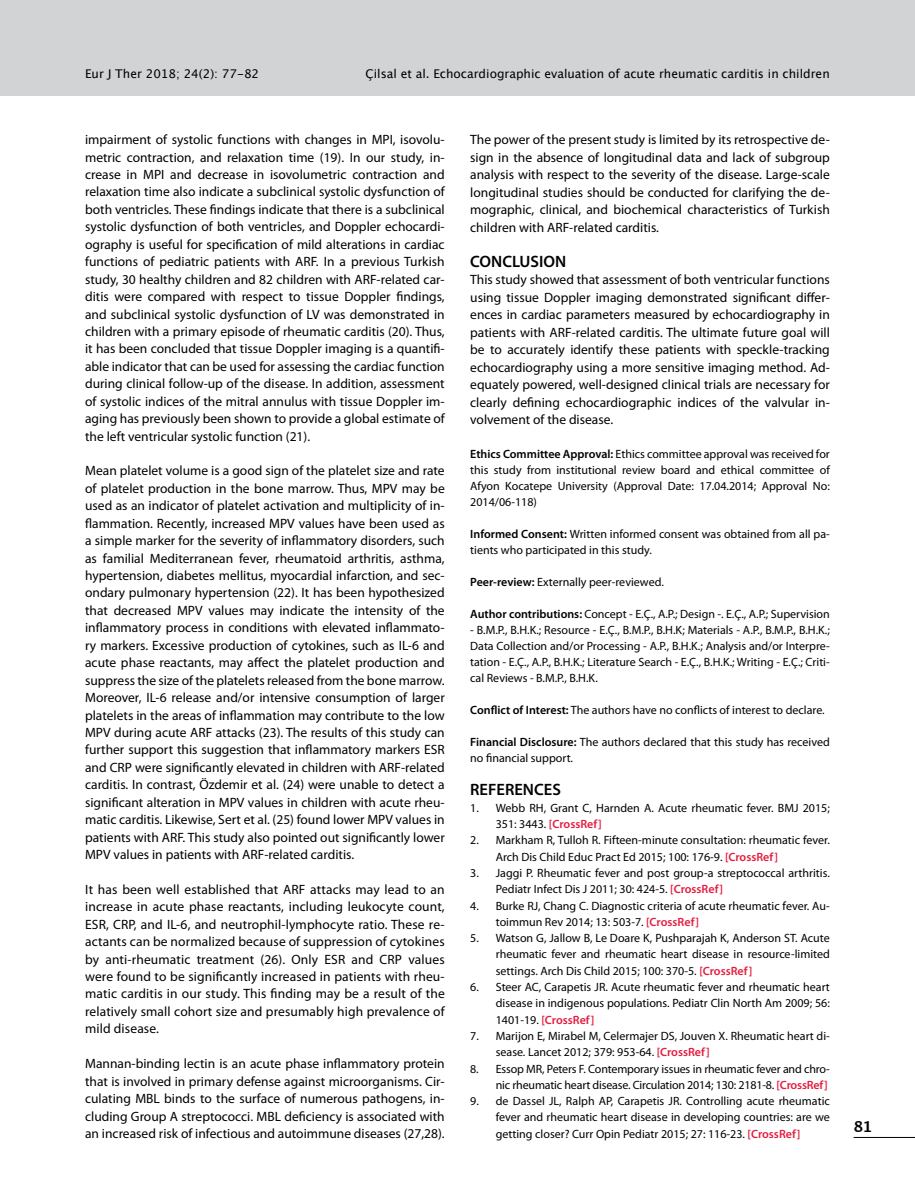
<style>
.page{position:relative;width:915px;height:1191px;background:#fff}
.page>*{position:absolute;margin:0;border:0;box-sizing:border-box;transform-origin:0 0}
.t1{font:600 16.5px "Myriad Pro";color:#000}
.t2{font:700 15px "Lucida Grande";color:#000}
.t3{font:13.5px/17.4px "Myriad Pro";color:#000;text-align:justify}
.t4{font:12px/16.4px "Myriad Pro";color:#000}
.t5{font:12px "Lucida Grande";color:#000}
.s1{font-weight:600}
.s2{font-weight:600;color:#e41d3f}
</style>
<div class="page">
<div style="left:0;top:0;width:914px;height:95px;background:#d1d3d4"></div>
<hr style="left:853px;top:1137px;width:61px;height:1px;background:#000">
<p class="t5" style="left:85px;top:66px;width:175px">Eur J Ther 2018; 24(2): 77-82</p>
<p class="t5" style="left:365px;top:66px;width:465px">Çilsal et al. Echocardiographic evaluation of acute rheumatic carditis in children</p>
<p class="t3" style="left:85px;top:131px;width:361px">impairment of systolic functions with changes in MPI, isovolu&shy;metric contraction, and relaxation time (19). In our study, in&shy;crease in MPI and decrease in isovolumetric contraction and relaxation time also indicate a subclinical systolic dysfunction of both ventricles. These findings indicate that there is a subclinical systolic dysfunction of both ventricles, and Doppler echocardi&shy;ography is useful for specification of mild alterations in cardiac functions of pediatric patients with ARF. In a previous Turkish study, 30 healthy children and 82 children with ARF-related car&shy;ditis were compared with respect to tissue Doppler findings, and subclinical systolic dysfunction of LV was demonstrated in children with a primary episode of rheumatic carditis (20). Thus, it has been concluded that tissue Doppler imaging is a quantifi&shy;able indicator that can be used for assessing the cardiac function during clinical follow-up of the disease. In addition, assessment of systolic indices of the mitral annulus with tissue Doppler im&shy;aging has previously been shown to provide a global estimate of the left ventricular systolic function (21).</p>
<p class="t3" style="left:85px;top:462px;width:361px">Mean platelet volume is a good sign of the platelet size and rate of platelet production in the bone marrow. Thus, MPV may be used as an indicator of platelet activation and multiplicity of in&shy;flammation. Recently, increased MPV values have been used as a simple marker for the severity of inflammatory disorders, such as familial Mediterranean fever, rheumatoid arthritis, asthma, hypertension, diabetes mellitus, myocardial infarction, and sec&shy;ondary pulmonary hypertension (22). It has been hypothesized that decreased MPV values may indicate the intensity of the inflammatory process in conditions with elevated inflammato&shy;ry markers. Excessive production of cytokines, such as IL-6 and acute phase reactants, may affect the platelet production and suppress the size of the platelets released from the bone marrow.<br>Moreover, IL-6 release and/or intensive consumption of larger platelets in the areas of inflammation may contribute to the low MPV during acute ARF attacks (23). The results of this study can further support this suggestion that inflammatory markers ESR and CRP were significantly elevated in children with ARF-related carditis. In contrast, Özdemir et al. (24) were unable to detect a significant alteration in MPV values in children with acute rheu&shy;matic carditis. Likewise, Sert et al. (25) found lower MPV values in patients with ARF. This study also pointed out significantly lower MPV values in patients with ARF-related carditis.</p>
<p class="t3" style="left:85px;top:880px;width:361px">It has been well established that ARF attacks may lead to an increase in acute phase reactants, including leukocyte count, ESR, CRP, and IL-6, and neutrophil-lymphocyte ratio. These re&shy;actants can be normalized because of suppression of cytokines by anti-rheumatic treatment (26). Only ESR and CRP values were found to be significantly increased in patients with rheu&shy;matic carditis in our study. This finding may be a result of the relatively small cohort size and presumably high prevalence of mild disease.</p>
<p class="t3" style="left:85px;top:1054px;width:361px">Mannan-binding lectin is an acute phase inflammatory protein that is involved in primary defense against microorganisms. Cir&shy;culating MBL binds to the surface of numerous pathogens, in&shy;cluding Group A streptococci. MBL deficiency is associated with an increased risk of infectious and autoimmune diseases (27,28).</p>
<p class="t3" style="left:470px;top:131px;width:361px">The power of the present study is limited by its retrospective de&shy;sign in the absence of longitudinal data and lack of subgroup analysis with respect to the severity of the disease. Large-scale longitudinal studies should be conducted for clarifying the de&shy;mographic, clinical, and biochemical characteristics of Turkish children with ARF-related carditis.</p>
<p class="t1" style="left:470px;top:251px;width:98px">CONCLUSION</p>
<p class="t3" style="left:470px;top:271px;width:361px">This study showed that assessment of both ventricular functions using tissue Doppler imaging demonstrated significant differ&shy;ences in cardiac parameters measured by echocardiography in patients with ARF-related carditis. The ultimate future goal will be to accurately identify these patients with speckle-tracking echocardiography using a more sensitive imaging method. Ad&shy;equately powered, well-designed clinical trials are necessary for clearly defining echocardiographic indices of the valvular in&shy;volvement of the disease.</p>
<p class="t4" style="left:470px;top:445px;width:361px;text-align:justify"><span class="s1">Ethics Committee Approval:</span> Ethics committee approval was received for this study from institutional review board and ethical committee of Afyon Kocatepe University (Approval Date: 17.04.2014; Approval No:<br>2014/06-118)</p>
<p class="t4" style="left:470px;top:525px;width:361px"><span class="s1">Informed Consent:</span> Written informed consent was obtained from all pa&shy;tients who participated in this study.</p>
<p class="t4" style="left:470px;top:573px;width:195px"><span class="s1">Peer-review:</span> Externally peer-reviewed.</p>
<p class="t4" style="left:470px;top:605px;width:361px"><span class="s1">Author contributions:</span> Concept - E.Ç., A.P.; Design -. E.Ç., A.P.; Supervision</p>
<p class="t4" style="left:470px;top:621px;width:361px;text-align:justify">- B.M.P., B.H.K.; Resource - E.Ç., B.M.P., B.H.K; Materials - A.P., B.M.P., B.H.K.; Data Collection and/or Processing - A.P., B.H.K.; Analysis and/or Interpre&shy;tation - E.Ç., A.P., B.H.K.; Literature Search - E.Ç., B.H.K.; Writing - E.Ç.; Criti&shy;cal Reviews - B.M.P., B.H.K.</p>
<p class="t4" style="left:470px;top:701px;width:356px"><span class="s1">Conflict of Interest:</span> The authors have no conflicts of interest to declare.</p>
<p class="t4" style="left:470px;top:733px;width:361px"><span class="s1">Financial Disclosure:</span> The authors declared that this study has received no financial support.</p>
<p class="t1" style="left:470px;top:779px;width:92px">REFERENCES</p>
<p class="t4" style="left:495px;top:799px;width:335px;text-indent:-26px">1. Webb RH, Grant C, Harnden A. Acute rheumatic fever. BMJ 2015;<br>351: 3443. <span class="s2">[CrossRef]</span></p>
<p class="t4" style="left:495px;top:832px;width:335px;text-indent:-26px">2. Markham R, Tulloh R. Fifteen-minute consultation: rheumatic fever.<br>Arch Dis Child Educ Pract Ed 2015; 100: 176-9. <span class="s2">[CrossRef]</span></p>
<p class="t4" style="left:495px;top:864px;width:335px;text-indent:-26px">3. Jaggi P. Rheumatic fever and post group-a streptococcal arthritis.<br>Pediatr Infect Dis J 2011; 30: 424-5. <span class="s2">[CrossRef]</span></p>
<p class="t4" style="left:495px;top:897px;width:335px;text-indent:-26px">4. Burke RJ, Chang C. Diagnostic criteria of acute rheumatic fever. Au&shy;toimmun Rev 2014; 13: 503-7. <span class="s2">[CrossRef]</span></p>
<p class="t4" style="left:495px;top:929px;width:335px;text-align:justify;text-indent:-26px">5. Watson G, Jallow B, Le Doare K, Pushparajah K, Anderson ST. Acute rheumatic fever and rheumatic heart disease in resource-limited settings. Arch Dis Child 2015; 100: 370-5. <span class="s2">[CrossRef]</span></p>
<p class="t4" style="left:495px;top:978px;width:335px;text-align:justify;text-indent:-26px">6. Steer AC, Carapetis JR. Acute rheumatic fever and rheumatic heart disease in indigenous populations. Pediatr Clin North Am 2009; 56:<br>1401-19. <span class="s2">[CrossRef]</span></p>
<p class="t4" style="left:495px;top:1027px;width:335px;text-indent:-26px">7. Marijon E, Mirabel M, Celermajer DS, Jouven X. Rheumatic heart di&shy;sease. Lancet 2012; 379: 953-64. <span class="s2">[CrossRef]</span></p>
<p class="t4" style="left:470px;top:1060px;width:361px;text-align:right">8. Essop MR, Peters F. Contemporary issues in rheumatic fever and chro&shy;nic rheumatic heart disease. Circulation 2014; 130: 2181-8. <span class="s2">[CrossRef]</span></p>
<p class="t4" style="left:495px;top:1092px;width:335px;text-align:justify;text-indent:-26px">9. de Dassel JL, Ralph AP, Carapetis JR. Controlling acute rheumatic fever and rheumatic heart disease in developing countries: are we getting closer? Curr Opin Pediatr 2015; 27: 116-23. <span class="s2">[CrossRef]</span></p>
<p class="t2" style="left:853px;top:1114px;width:20px">81</p>
</div>
